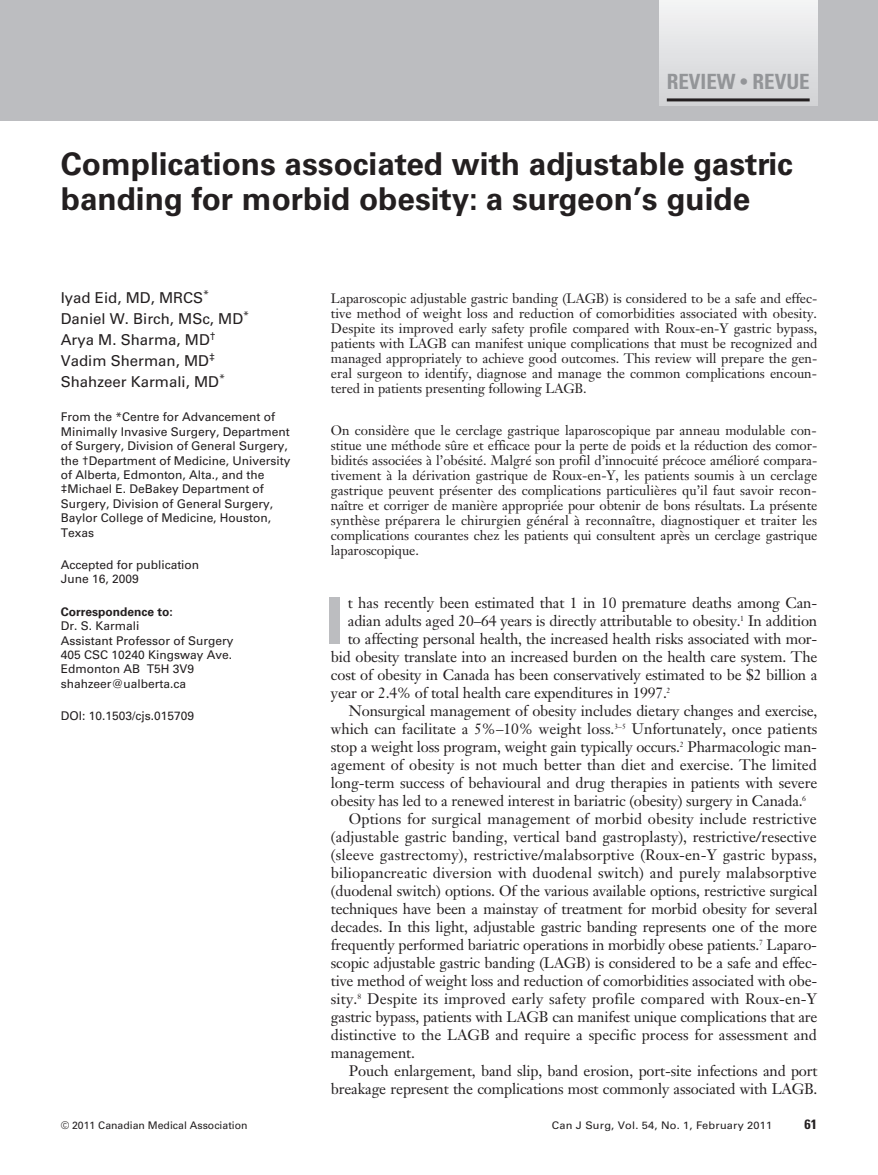
<style>
.page{position:relative;width:878px;height:1175px;background:#fff}
.page>*{position:absolute;margin:0;border:0;box-sizing:border-box;transform-origin:0 0}
.t1{font:700 64.65px "Univers";color:#bcbdc0}
.t2{font:700 31.5px/34.5px "Univers";color:#231f20}
.t3{font:700 condensed 21px "Univers";color:#939598}
.t4{font:15px "Janson Text";letter-spacing:-.01em;color:#231f20}
.t5{font:15px "Janson Text";letter-spacing:.01em;color:#231f20}
.t6{font:15px/21px "Univers";color:#231f20}
.t7{font:13.5px/15px "Janson Text";letter-spacing:-.005em;color:#231f20;text-align:justify}
.t8{font:700 condensed 13.5px "Univers";color:#231f20;scale:1.05 1}
.t9{font:12px/14.4px "Univers";color:#231f20}
.t10{font:700 12px "Univers";color:#231f20}
.t11{font:10.5px "Univers";color:#231f20;scale:1.05 1}
.t12{font:10.5px "Univers";color:#231f20}
.s1{font-size:18px}
</style>
<div class="page">
<div style="left:0;top:0;width:878px;height:120px;background:#bcbdc0"></div>
<div style="left:659px;top:0;width:158px;height:106px;background:linear-gradient(to bottom,#f4f5f6,#d0d1d3)"></div>
<hr style="left:666px;top:98px;width:143px;height:3px;background:#231f20">
<h3 class="t3" style="left:666px;top:74px;width:144px">REVIEW <span class="s1">•</span> REVUE</h3>
<h2 class="t2" style="left:61px;top:149px;width:733px">Complications associated with adjustable gastric banding for morbid obesity: a surgeon’s guide</h2>
<p class="t6" style="left:61px;top:289px;width:190px">Iyad Eid, MD, MRCS<sup>*<br></sup>Daniel W. Birch, MSc, MD<sup>*<br></sup>Arya M. Sharma, MD<sup>†<br></sup>Vadim Sherman, MD<sup>‡<br></sup>Shahzeer Karmali, MD<sup>*</sup></p>
<p class="t9" style="left:61px;top:411px;width:231px">From the *Centre for Advancement of Minimally Invasive Surgery, Department of Surgery, Division of General Surgery, the †Department of Medicine, University of Alberta, Edmonton, Alta., and the ‡Michael E. DeBakey Department of Surgery, Division of General Surgery, Baylor College of Medicine, Houston, Texas</p>
<p class="t9" style="left:61px;top:558px;width:140px">Accepted for publication<br>June 16, 2009</p>
<p class="t10" style="left:61px;top:607px;width:113px">Correspondence to:</p>
<p class="t9" style="left:61px;top:620px;width:174px">Dr. S. Karmali<br>Assistant Professor of Surgery<br>405 CSC 10240 Kingsway Ave.<br>Edmonton AB T5H 3V9 shahzeer@ualberta.ca</p>
<p class="t9" style="left:61px;top:710px;width:135px">DOI: 10.1503/cjs.015709</p>
<p class="t7" style="left:331px;top:292px;width:488px">Laparoscopic adjustable gastric banding (LAGB) is considered to be a safe and effec&shy;tive method of weight loss and reduction of comorbidities associated with obesity.<br>Despite its improved early safety profile compared with Roux-en-Y gastric bypass, patients with LAGB can manifest unique complications that must be recognized and managed appropriately to achieve good outcomes. This review will prepare the gen&shy;eral surgeon to identify, diagnose and manage the common complications encoun&shy;tered in patients presenting following LAGB.</p>
<p class="t7" style="left:331px;top:424px;width:488px">On considère que le cerclage gastrique laparoscopique par anneau modulable con&shy;stitue une méthode sûre et efficace pour la perte de poids et la réduction des comor&shy;bidités associées à l’obésité. Malgré son profil d’innocuité précoce amélioré compara&shy;tivement à la dérivation gastrique de Roux-en-Y, les patients soumis à un cerclage gastrique peuvent présenter des complications particulières qu’il faut savoir recon&shy;naître et corriger de manière appropriée pour obtenir de bons résultats. La présente synthèse préparera le chirurgien général à reconnaître, diagnostiquer et traiter les complications courantes chez les patients qui consultent après un cerclage gastrique laparoscopique.</p>
<h1 class="t1" style="left:326px;top:597px;width:19px">I</h1>
<p class="t4" style="left:348px;top:597px;width:471px">t has recently been estimated that 1 in 10 premature deaths among Can -</p>
<p class="t4" style="left:348px;top:615px;width:471px">adian adults aged 20–64 years is directly attributable to obesity.<sup>1</sup> In addition</p>
<p class="t4" style="left:348px;top:633px;width:471px">to affecting personal health, the increased health risks associated with mor-</p>
<p class="t4" style="left:331px;top:651px;width:488px">bid obesity translate into an increased burden on the health care system. The</p>
<p class="t4" style="left:331px;top:669px;width:488px">cost of obesity in Canada has been conservatively estimated to be $2 billion a</p>
<p class="t4" style="left:331px;top:687px;width:341px">year or 2.4% of total health care expenditures in 1997.<sup>2</sup></p>
<p class="t4" style="left:349px;top:705px;width:470px">Nonsurgical management of obesity includes dietary changes and exercise,</p>
<p class="t4" style="left:331px;top:723px;width:488px">which can facilitate a 5%–10% weight loss.<sup>3–5</sup> Unfortunately, once patients</p>
<p class="t4" style="left:331px;top:741px;width:487px">stop a weight loss program, weight gain typically occurs.<sup>2</sup> Pharmacologic man-</p>
<p class="t4" style="left:331px;top:759px;width:487px">agement of obesity is not much better than diet and exercise. The limited</p>
<p class="t4" style="left:331px;top:777px;width:488px">long-term success of behavioural and drug therapies in patients with severe</p>
<p class="t4" style="left:331px;top:795px;width:476px">obesity has led to a renewed interest in bariatric (obesity) surgery in Canada.<sup>6</sup></p>
<p class="t5" style="left:349px;top:813px;width:469px">Options for surgical management of morbid obesity include restrictive</p>
<p class="t4" style="left:331px;top:831px;width:487px">(adjustable gastric banding, vertical band gastroplasty), restrictive/resective</p>
<p class="t5" style="left:331px;top:849px;width:487px">(sleeve gastrectomy), restrictive/malabsorptive (Roux-en-Y gastric bypass,</p>
<p class="t5" style="left:331px;top:867px;width:487px">bilio pancreatic diversion with duodenal switch) and purely malabsorptive</p>
<p class="t4" style="left:331px;top:885px;width:488px">(duodenal switch) options. Of the various available options, restrictive surgical</p>
<p class="t4" style="left:331px;top:903px;width:488px">techniques have been a mainstay of treatment for morbid obesity for several</p>
<p class="t4" style="left:331px;top:921px;width:487px">decades. In this light, adjustable gastric banding represents one of the more</p>
<p class="t4" style="left:331px;top:939px;width:487px">frequently performed bariatric operations in morbidly obese patients.<sup>7</sup> Laparo-</p>
<p class="t4" style="left:331px;top:957px;width:488px">scopic adjustable gastric banding (LAGB) is considered to be a safe and effec-</p>
<p class="t4" style="left:331px;top:975px;width:488px">tive method of weight loss and reduction of comorbidities associated with obe-</p>
<p class="t5" style="left:331px;top:993px;width:487px">sity.<sup>8</sup> Despite its improved early safety profile compared with Roux-en-Y</p>
<p class="t4" style="left:331px;top:1011px;width:488px">gastric bypass, patients with LAGB can manifest unique complications that are</p>
<p class="t4" style="left:331px;top:1029px;width:487px">distinctive to the LAGB and require a specific process for assessment and</p>
<p class="t4" style="left:331px;top:1047px;width:85px">management.</p>
<p class="t4" style="left:349px;top:1065px;width:470px">Pouch enlargement, band slip, band erosion, port-site infections and port</p>
<p class="t4" style="left:331px;top:1083px;width:488px">breakage represent the complications most commonly associated with LAGB.</p>
<p class="t12" style="left:61px;top:1121px;width:188px">© 2011 Canadian Medical Association</p>
<p class="t11" style="left:552px;top:1121px;width:211px">Can J Surg, Vol. 54, No. 1, February 2011</p>
<p class="t8" style="left:804px;top:1119px;width:14px">61</p>
</div>
